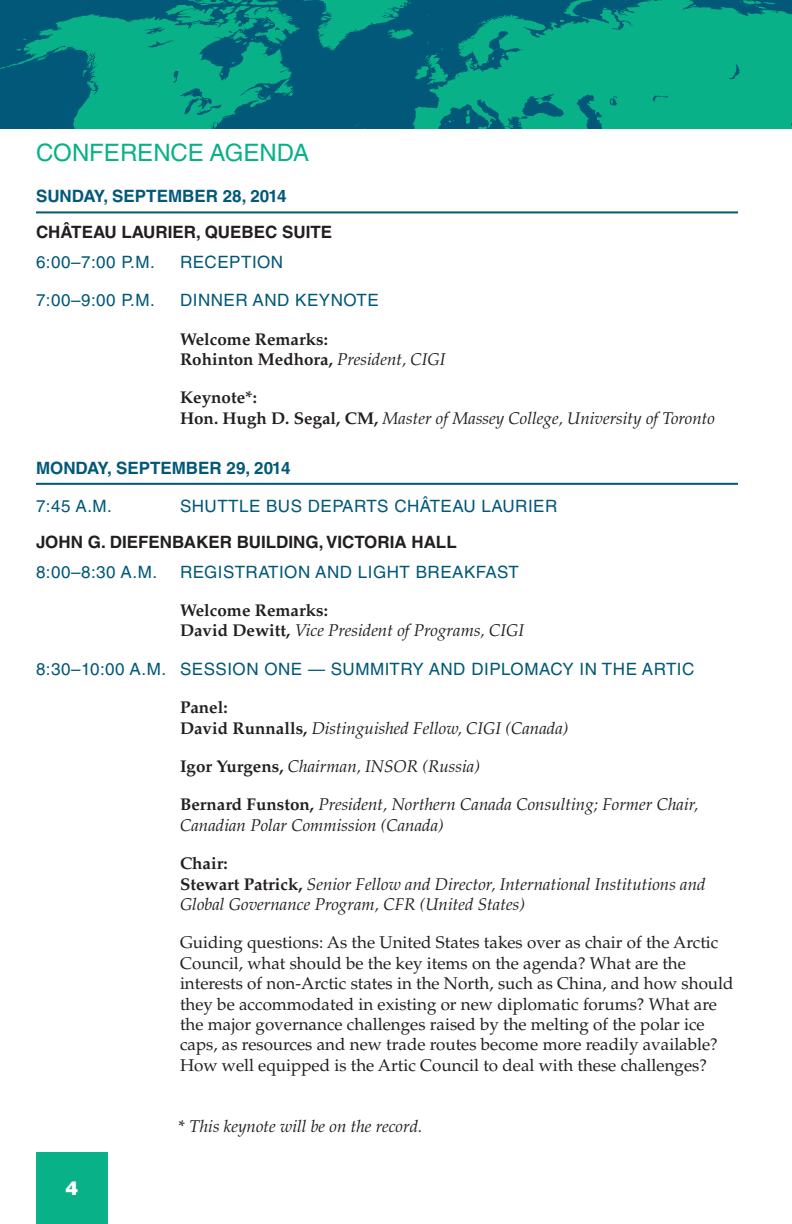
<style>
.page{position:relative;width:792px;height:1224px;background:#fff}
.page>*{position:absolute;margin:0;border:0;box-sizing:border-box;transform-origin:0 0}
.Heading_5{font:24px "Helvetica LT Std";color:#09b188}
.t1{font:900 19.2px "Helvetica LT Std";color:#fff}
.t2{font:italic 17px/20.4px "Palatino LT Std";color:#231f20}
.t3{font:17px/20.4px "Palatino LT Std";color:#231f20}
.Heading_4{font:17px "Helvetica LT Std";letter-spacing:.03em;color:#015878}
.Heading_3{font:700 17px "Helvetica LT Std";color:#231f20}
.Heading_2{font:700 17px "Helvetica LT Std";color:#015878}
.t4{font:700 17px/20.4px "Palatino LT Std";color:#231f20}
.s1{font-weight:400;font-style:italic}
.s2{font-weight:700;font-style:normal}
.s3{font-style:normal}
</style>
<div class="page">
<div style="left:36px;top:1152px;width:72px;height:72px;background:#09b188"></div>
<svg style="left:0;top:0;width:792px;height:128px;background:#058c81"></svg>
<hr style="left:36px;top:211px;width:702px;height:2px;background:#015878">
<hr style="left:36px;top:483px;width:702px;height:2px;background:#015878">
<p class="Heading_5" style="left:36px;top:139px;width:275px">CONFERENCE AGENDA</p>
<p class="Heading_2" style="left:36px;top:186px;width:252px">SUNDAY, SEPTEMBER 28, 2014</p>
<p class="Heading_3" style="left:36px;top:222px;width:298px">CHÂTEAU LAURIER, QUEBEC SUITE</p>
<p class="Heading_4" style="left:36px;top:252px;width:120px">6:00–7:00 P.M.</p>
<p class="Heading_4" style="left:180px;top:252px;width:105px">RECEPTION</p>
<p class="Heading_4" style="left:36px;top:290px;width:120px">7:00–9:00 P.M.</p>
<p class="Heading_4" style="left:180px;top:290px;width:200px">DINNER AND KEYNOTE</p>
<p class="t4" style="left:180px;top:329px;width:267px">Welcome Remarks:<br>Rohinton Medhora, <span class="s1">President, CIGI</span></p>
<p class="t2" style="left:180px;top:388px;width:537px"><span class="s2">Keynote*:<br>Hon. Hugh D. Segal, CM,</span> Master of Massey College, University of Toronto</p>
<p class="Heading_2" style="left:36px;top:457px;width:256px">MONDAY, SEPTEMBER 29, 2014</p>
<p class="Heading_4" style="left:36px;top:496px;width:77px">7:45 A.M.</p>
<p class="Heading_4" style="left:180px;top:496px;width:379px">SHUTTLE BUS DEPARTS CHÂTEAU LAURIER</p>
<p class="Heading_3" style="left:36px;top:532px;width:422px">JOHN G. DIEFENBAKER BUILDING, VICTORIA HALL</p>
<p class="Heading_4" style="left:36px;top:562px;width:123px">8:00–8:30 A.M.</p>
<p class="Heading_4" style="left:180px;top:562px;width:340px">REGISTRATION AND LIGHT BREAKFAST</p>
<p class="t2" style="left:180px;top:600px;width:346px"><span class="s2">Welcome Remarks:<br>David Dewitt,</span> Vice President of Programs, CIGI</p>
<p class="Heading_4" style="left:36px;top:659px;width:660px">8:30–10:00 A.M. SESSION ONE — SUMMITRY AND DIPLOMACY IN THE ARTIC</p>
<p class="t2" style="left:180px;top:698px;width:390px"><span class="s2">Panel:<br>David Runnalls,</span> Distinguished Fellow, CIGI (Canada)</p>
<p class="t2" style="left:180px;top:756px;width:302px"><span class="s2">Igor Yurgens,</span> Chairman, INSOR (Russia)</p>
<p class="t2" style="left:180px;top:795px;width:520px"><span class="s2">Bernard Funston,</span> President, Northern Canada Consulting; Former Chair,<br>Canadian Polar Commission (Canada)</p>
<p class="t2" style="left:180px;top:854px;width:527px"><span class="s2">Chair:<br>Stewart Patrick,</span> Senior Fellow and Director, International Institutions and<br>Global Governance Program, CFR (United States)</p>
<p class="t3" style="left:180px;top:933px;width:555px">Guiding questions: As the United States takes over as chair of the Arctic Council, what should be the key items on the agenda? What are the interests of non-Arctic states in the North, such as China, and how should they be accommodated in existing or new diplomatic forums? What are the major governance challenges raised by the melting of the polar ice caps, as resources and new trade routes become more readily available?<br>How well equipped is the Artic Council to deal with these challenges?</p>
<p class="t1" style="left:66px;top:1175px;width:14px">4</p>
<p class="t2" style="left:179px;top:1116px;width:245px"><span class="s3">*</span> This keynote will be on the record.</p>
</div>
